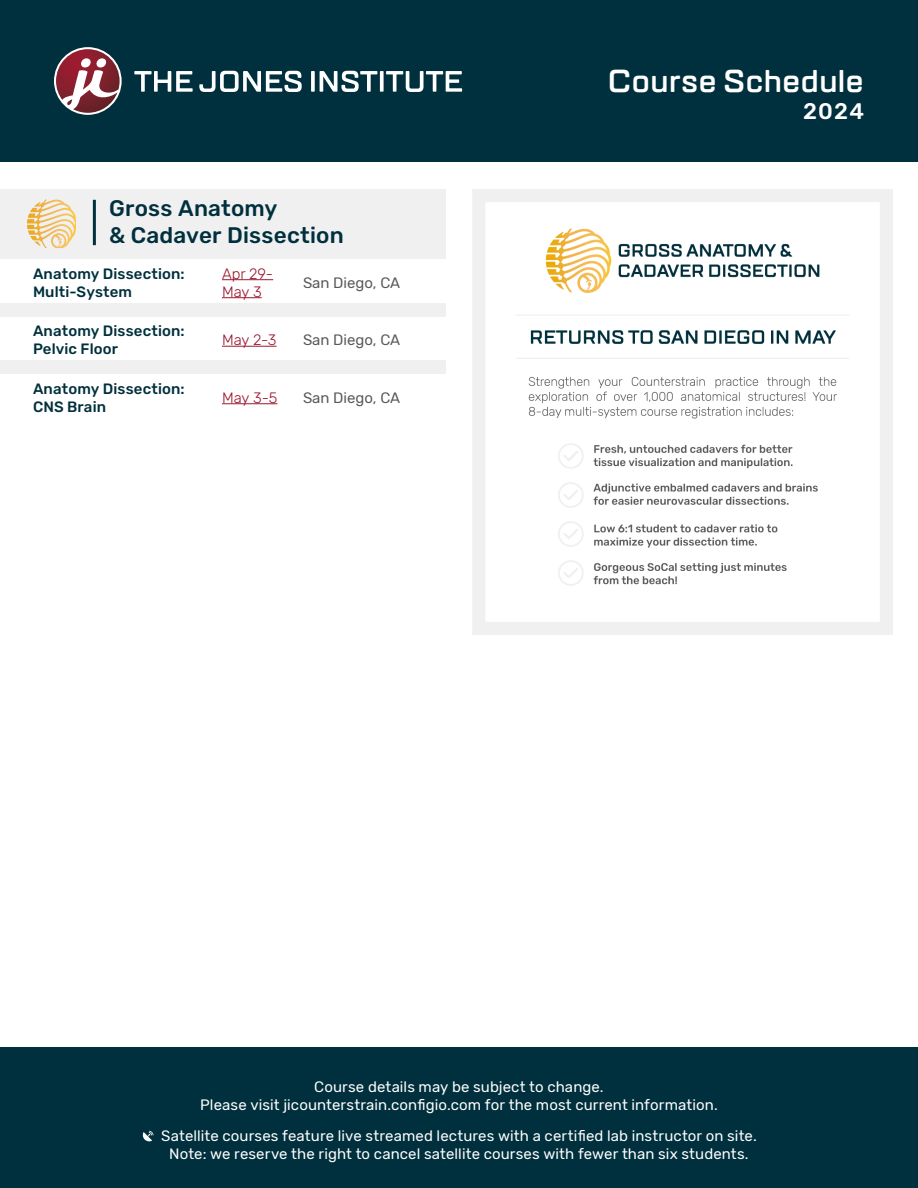
<style>
.page{position:relative;width:918px;height:1188px;background:#fff}
.page>*{position:absolute;margin:0;border:0;box-sizing:border-box;transform-origin:0 0}
.t1{font:600 31.5px "TT Lakes";letter-spacing:-.005em;color:#fff}
.t2{font:500 22.5px/27px "Rubik";letter-spacing:.01em;color:#00303d}
.t3{font:500 22.5px "Rubik";color:#fff}
.t4{font:15px/18px "Rubik";letter-spacing:.005em;color:#fff;text-align:center}
.t5{font:500 15px/18px "Rubik";letter-spacing:.01em;color:#00303d}
.t6{font:15px "Rubik";color:#595959}
.t7{font:300 15px/18px "Rubik";color:#9c182f}
</style>
<div class="page">
<div style="left:0;top:0;width:918px;height:162px;background:#00303d"></div>
<svg style="left:134px;top:71px;width:59px;height:21px"></svg>
<svg style="left:199px;top:71px;width:103px;height:21px"></svg>
<svg style="left:311px;top:71px;width:4px;height:21px"></svg>
<svg style="left:320px;top:71px;width:57px;height:21px"></svg>
<svg style="left:380px;top:71px;width:4px;height:21px"></svg>
<svg style="left:386px;top:71px;width:76px;height:21px"></svg>
<svg style="left:54px;top:47px;width:68px;height:68px"></svg>
<svg style="left:56px;top:49px;width:64px;height:64px"></svg>
<div style="left:0;top:1047px;width:918px;height:141px;background:#00303d"></div>
<svg style="left:142px;top:1131px;width:12px;height:10px"></svg>
<div style="left:0;top:189px;width:446px;height:70px;background:#f0f0f0"></div>
<img style="left:472px;top:189px;width:420px;height:446px">
<div style="left:0;top:303px;width:446px;height:13px;background:#f0f0f0"></div>
<div style="left:0;top:360px;width:446px;height:14px;background:#f0f0f0"></div>
<hr style="left:222px;top:279px;width:51px;height:1px;background:#9c182f">
<hr style="left:222px;top:297px;width:40px;height:1px;background:#9c182f">
<hr style="left:222px;top:346px;width:55px;height:1px;background:#9c182f">
<hr style="left:222px;top:403px;width:55px;height:1px;background:#9c182f">
<hr style="left:93px;top:200px;width:3px;height:45px;background:#00303d">
<svg style="left:27px;top:199px;width:20px;height:40px"></svg>
<p class="t2" style="left:109px;top:195px;width:236px">Gross Anatomy<br>&amp; Cadaver Dissection</p>
<p class="t5" style="left:33px;top:265px;width:153px">Anatomy Dissection:<br>Multi-System</p>
<p class="t7" style="left:222px;top:265px;width:53px">Apr 29-<br>May 3</p>
<p class="t6" style="left:303px;top:274px;width:99px">San Diego, CA</p>
<p class="t5" style="left:33px;top:323px;width:153px">Anatomy Dissection:<br>Pelvic Floor</p>
<p class="t7" style="left:222px;top:332px;width:56px">May 2-3</p>
<p class="t6" style="left:303px;top:332px;width:99px">San Diego, CA</p>
<p class="t5" style="left:33px;top:380px;width:153px">Anatomy Dissection:<br>CNS Brain</p>
<p class="t7" style="left:222px;top:389px;width:57px">May 3-5</p>
<p class="t6" style="left:303px;top:389px;width:99px">San Diego, CA</p>
<h1 class="t1" style="left:607px;top:60px;width:258px">Course Schedule</h1>
<h2 class="t3" style="left:803px;top:98px;width:62px">2024</h2>
<p class="t4" style="left:200px;top:1078px;width:519px">Course details may be subject to change.<br>Please visit jicounterstrain.configio.com for the most current information.</p>
<p class="t4" style="left:161px;top:1128px;width:597px">Satellite courses feature live streamed lectures with a certified lab instructor on site.<br>Note: we reserve the right to cancel satellite courses with fewer than six students.</p>
</div>
